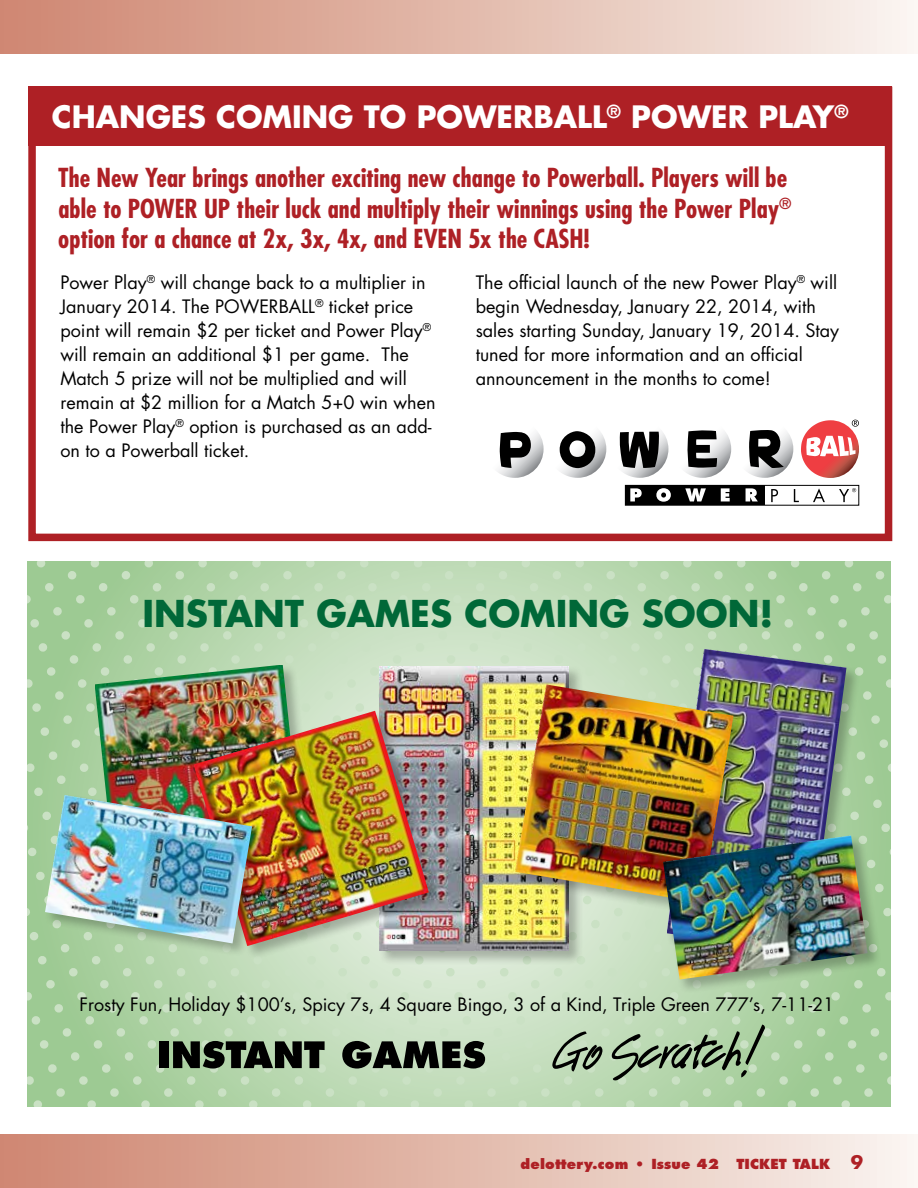
<style>
.page{position:relative;width:918px;height:1188px;background:#fff}
.page>*{position:absolute;margin:0;border:0;box-sizing:border-box;transform-origin:0 0}
.t1{font:700 36px "Futura Std";color:#006838}
.t2{font:700 30px "Futura Std";color:#fff}
.t3{font:700 condensed 25.5px/30.6px "Futura Std";color:#ae2025}
.t4{font:18px/24px "Futura Std";color:#000}
.t5{font:800 13.5px "Futura Std";letter-spacing:.01em;color:#ae2025}
.s1{font-weight:700;font-size:18px}
</style>
<div class="page">
<div style="left:28px;top:87px;width:864px;height:454px;border:8px solid #ae2025"></div>
<div style="left:28px;top:86px;width:864px;height:60px;background:#ae2025"></div>
<svg style="left:27px;top:562px;width:32px;height:545px;background:#a1cc97"></svg>
<svg style="left:80px;top:562px;width:54px;height:545px;background:#a5cd9b"></svg>
<svg style="left:134px;top:562px;width:54px;height:545px;background:#add1a3"></svg>
<svg style="left:188px;top:562px;width:54px;height:545px;background:#b5d5ac"></svg>
<svg style="left:242px;top:562px;width:54px;height:545px;background:#bcd9b4"></svg>
<svg style="left:296px;top:562px;width:53px;height:545px;background:#c4debd"></svg>
<svg style="left:349px;top:562px;width:54px;height:545px;background:#c9e0c2"></svg>
<svg style="left:403px;top:562px;width:54px;height:545px;background:#cae1c4"></svg>
<svg style="left:457px;top:562px;width:54px;height:545px;background:#cbe1c4"></svg>
<svg style="left:511px;top:562px;width:54px;height:545px;background:#c8e0c1"></svg>
<svg style="left:565px;top:562px;width:54px;height:545px;background:#c5debe"></svg>
<svg style="left:619px;top:562px;width:54px;height:545px;background:#c0dbb8"></svg>
<svg style="left:673px;top:562px;width:53px;height:545px;background:#b4d5ab"></svg>
<svg style="left:726px;top:562px;width:54px;height:545px;background:#acd1a2"></svg>
<svg style="left:780px;top:562px;width:54px;height:545px;background:#a4cd9a"></svg>
<svg style="left:834px;top:562px;width:57px;height:545px;background:#a1cc97"></svg>
<div style="left:666px;top:648px;width:195px;height:319px;background:#000;opacity:.25"></div>
<img style="left:667px;top:649px;width:179px;height:185px">
<div style="left:159px;top:1041px;width:10px;height:27px;background:#000"></div>
<svg style="left:173px;top:1041px;width:152px;height:28px;background:#3d483a"></svg>
<svg style="left:342px;top:1041px;width:143px;height:28px;background:#444c42"></svg>
<svg style="left:552px;top:1031px;width:51px;height:41px;background:#90a38b"></svg>
<svg style="left:612px;top:1025px;width:153px;height:56px;background:#93ad8c"></svg>
<svg style="left:497px;top:430px;width:296px;height:48px"></svg>
<div style="left:625px;top:485px;width:234px;height:21px;background:#fff;border:1px solid #000"></div>
<div style="left:625px;top:485px;width:140px;height:20px;background:#000"></div>
<svg style="left:630px;top:488px;width:12px;height:13px"></svg>
<svg style="left:656px;top:488px;width:15px;height:14px"></svg>
<svg style="left:685px;top:488px;width:21px;height:13px"></svg>
<svg style="left:721px;top:488px;width:9px;height:13px"></svg>
<svg style="left:746px;top:488px;width:12px;height:13px"></svg>
<svg style="left:771px;top:489px;width:7px;height:13px"></svg>
<svg style="left:794px;top:489px;width:5px;height:13px"></svg>
<svg style="left:813px;top:488px;width:12px;height:14px"></svg>
<svg style="left:839px;top:488px;width:17px;height:14px"></svg>
<svg style="left:801px;top:420px;width:58px;height:58px"></svg>
<div style="left:378px;top:665px;width:206px;height:300px;background:#000;opacity:.25"></div>
<img style="left:379px;top:667px;width:190px;height:283px">
<img style="left:95px;top:665px;width:208px;height:129px">
<div style="left:193px;top:710px;width:250px;height:250px;background:#000;opacity:.25"></div>
<img style="left:194px;top:711px;width:235px;height:235px">
<div style="left:514px;top:683px;width:234px;height:234px;background:#000;opacity:.25"></div>
<img style="left:515px;top:684px;width:219px;height:219px">
<div style="left:662px;top:834px;width:220px;height:160px;background:#000;opacity:.25"></div>
<img style="left:663px;top:835px;width:205px;height:145px">
<div style="left:44px;top:794px;width:223px;height:164px;background:#000;opacity:.25"></div>
<img style="left:45px;top:795px;width:207px;height:148px">
<img style="left:28px;top:146px;width:9px;height:322px">
<div style="left:0;top:0;width:918px;height:54px;background:linear-gradient(to right,#ce846e,#f8f2ed)"></div>
<div style="left:0;top:1134px;width:918px;height:54px;background:linear-gradient(to right,#ce846e,#f8f2ed)"></div>
<h2 class="t2" style="left:52px;top:97px;width:798px">CHANGES COMING TO POWERBALL<sup>®</sup> POWER PLAY<sup>®</sup></h2>
<h3 class="t3" style="left:58px;top:163px;width:735px">The New Year brings another exciting new change to Powerball. Players will be able to POWER UP their luck and multiply their winnings using the Power Play<sup>® </sup>option for a chance at 2x, 3x, 4x, and EVEN 5x the CASH!</h3>
<p class="t4" style="left:60px;top:271px;width:377px">Power Play<sup>®</sup> will change back to a multiplier in January 2014. The POWERBALL<sup>®</sup> ticket price point will remain $2 per ticket and Power Play<sup>® </sup>will remain an additional $1 per game. The Match 5 prize will not be multiplied and will remain at $2 million for a Match 5+0 win when the Power Play<sup>®</sup> option is purchased as an add&shy;on to a Powerball ticket.</p>
<p class="t4" style="left:476px;top:271px;width:365px">The official launch of the new Power Play<sup>®</sup> will begin Wednesday, January 22, 2014, with sales starting Sunday, January 19, 2014. Stay tuned for more information and an official announcement in the months to come!</p>
<h1 class="t1" style="left:143px;top:589px;width:632px">INSTANT GAMES COMING SOON!</h1>
<p class="t4" style="left:79px;top:993px;width:756px">Frosty Fun, Holiday $100’s, Spicy 7s, 4 Square Bingo, 3 of a Kind, Triple Green 777’s, 7-11-21</p>
<p class="t5" style="left:521px;top:1155px;width:200px">delottery.com • Issue 42</p>
<p class="t5" style="left:736px;top:1155px;width:128px">TICKET TALK <span class="s1">9</span></p>
</div>
